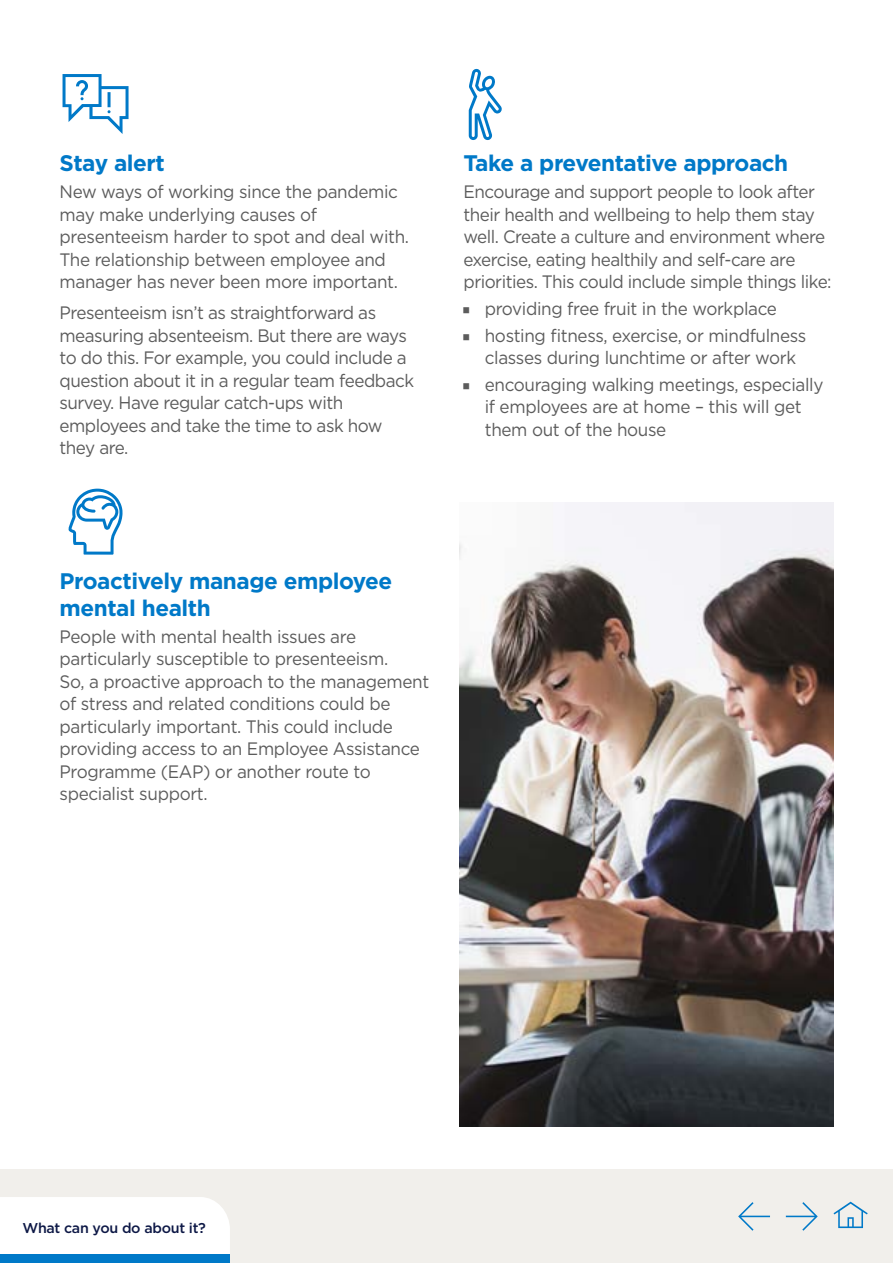
<style>
.page{position:relative;width:893px;height:1263px;background:#fff}
.page>*{position:absolute;margin:0;border:0;box-sizing:border-box;transform-origin:0 0}
.A4_Sub_A_-_CYAN{font:700 22.5px/27px "Gotham";letter-spacing:-.02em;color:#0079c8}
.Body_Copy{font:18px/22.5px "Gotham";letter-spacing:-.02em;color:#5c5c5c;scale:.95 1}
.t1{font:500 14.25px "Gotham";letter-spacing:-.02em;color:#0d1846}
</style>
<div class="page">
<div style="left:0;top:1169px;width:893px;height:94px;background:#f1efeb"></div>
<svg style="left:63px;top:74px;width:66px;height:60px"></svg>
<svg style="left:68px;top:489px;width:55px;height:66px"></svg>
<svg style="left:469px;top:69px;width:33px;height:71px"></svg>
<img style="left:459px;top:502px;width:374px;height:625px">
<svg style="left:738px;top:1202px;width:32px;height:29px"></svg>
<svg style="left:786px;top:1202px;width:32px;height:29px"></svg>
<div style="left:0;top:1197px;width:230px;height:57px;background:#fff"></div>
<div style="left:0;top:1254px;width:230px;height:9px;background:#0079c8"></div>
<svg style="left:833px;top:1202px;width:35px;height:26px"></svg>
<p class="A4_Sub_A_-_CYAN" style="left:60px;top:150px;width:107px">Stay alert</p>
<p class="Body_Copy" style="left:60px;top:180px;width:369px">New ways of working since the pandemic may make underlying causes of presenteeism harder to spot and deal with.<br>The relationship between employee and manager has never been more important.</p>
<p class="Body_Copy" style="left:60px;top:301px;width:375px">Presenteeism isn’t as straightforward as measuring absenteeism. But there are ways to do this. For example, you could include a question about it in a regular team feedback survey. Have regular catch-ups with employees and take the time to ask how they are.</p>
<p class="A4_Sub_A_-_CYAN" style="left:463px;top:150px;width:326px">Take a preventative approach</p>
<p class="Body_Copy" style="left:463px;top:180px;width:389px">Encourage and support people to look after their health and wellbeing to help them stay well. Create a culture and environment where exercise, eating healthily and self-care are priorities. This could include simple things like:</p>
<p class="Body_Copy" style="left:485px;top:297px;width:309px">providing free fruit in the workplace</p>
<p class="Body_Copy" style="left:485px;top:324px;width:340px">hosting fitness, exercise, or mindfulness classes during lunchtime or after work</p>
<p class="Body_Copy" style="left:485px;top:373px;width:358px">encouraging walking meetings, especially if employees are at home – this will get them out of the house</p>
<p class="A4_Sub_A_-_CYAN" style="left:60px;top:567px;width:334px">Proactively manage employee mental health</p>
<p class="Body_Copy" style="left:60px;top:625px;width:391px">People with mental health issues are particularly susceptible to presenteeism.<br>So, a proactive approach to the management of stress and related conditions could be particularly important. This could include providing access to an Employee Assistance Programme (EAP) or another route to specialist support.</p>
<p class="t1" style="left:23px;top:1218px;width:185px">What can you do about it?</p>
</div>
